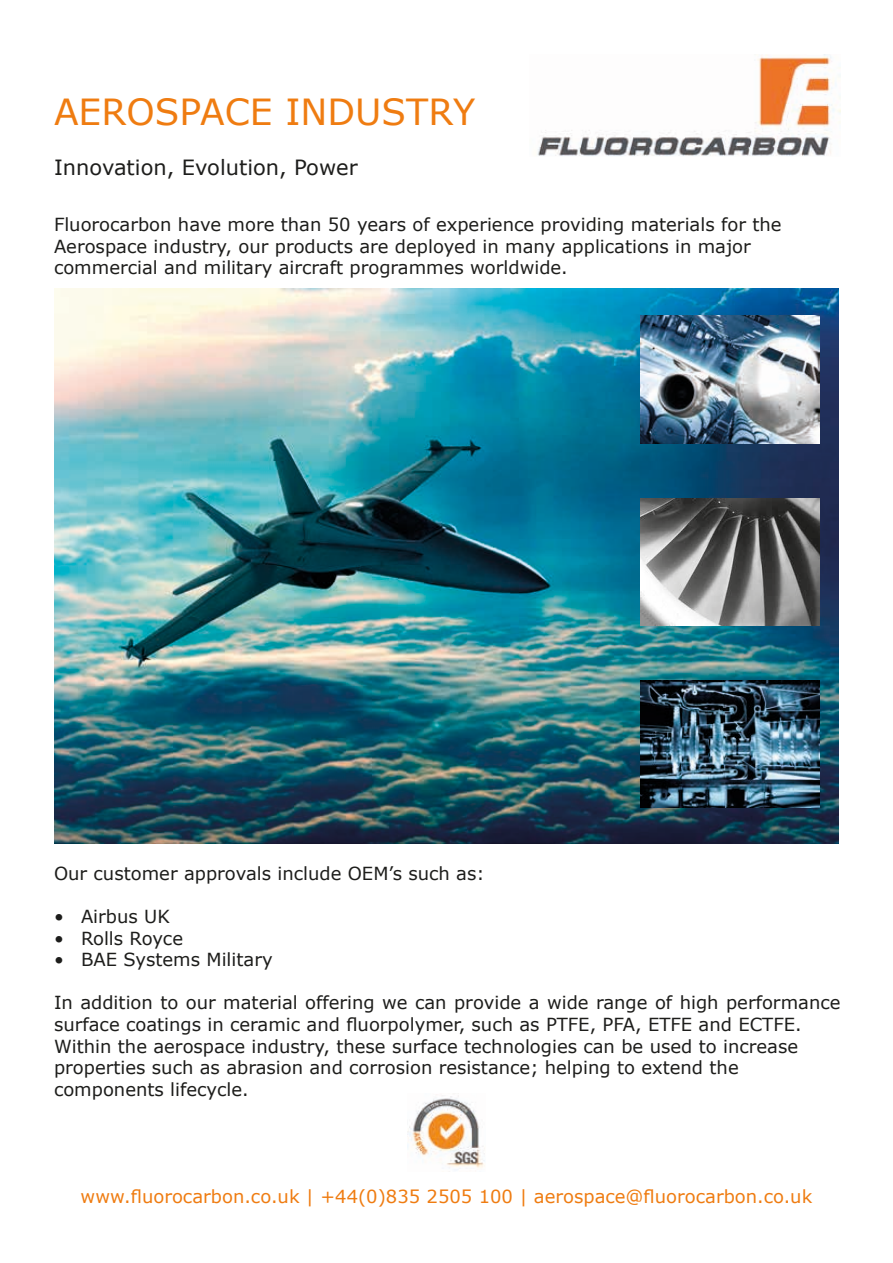
<style>
.page{position:relative;width:893px;height:1263px;background:#fff}
.page>*{position:absolute;margin:0;border:0;box-sizing:border-box;transform-origin:0 0}
.t1{font:36px "Verdana";color:#ef7c11}
.t2{font:21px "Verdana";color:#1d1d1b}
.t3{font:18px/21.6px "Verdana";color:#1d1d1b}
.t4{font:18px "Verdana";color:#ef7c11}
</style>
<div class="page">
<img style="left:537px;top:54px;width:303px;height:102px">
<img style="left:54px;top:288px;width:785px;height:555px">
<img style="left:641px;top:316px;width:178px;height:127px">
<img style="left:641px;top:680px;width:178px;height:128px">
<img style="left:641px;top:498px;width:178px;height:128px">
<img style="left:408px;top:1095px;width:77px;height:75px">
<h1 class="t1" style="left:54px;top:87px;width:423px">AEROSPACE INDUSTRY</h1>
<p class="t2" style="left:54px;top:153px;width:305px">Innovation, Evolution, Power</p>
<p class="t3" style="left:54px;top:213px;width:729px">Fluorocarbon have more than 50 years of experience providing materials for the<br>Aerospace industry, our products are deployed in many applications in major commercial and military aircraft programmes worldwide.</p>
<p class="t3" style="left:54px;top:862px;width:432px">Our customer approvals include OEM’s such as:</p>
<p class="t3" style="left:54px;top:905px;width:117px">• Airbus UK</p>
<p class="t3" style="left:54px;top:927px;width:131px">• Rolls Royce</p>
<p class="t3" style="left:54px;top:949px;width:220px">• BAE Systems Military</p>
<p class="t3" style="left:54px;top:992px;width:788px">In addition to our material offering we can provide a wide range of high performance surface coatings in ceramic and fluorpolymer, such as PTFE, PFA, ETFE and ECTFE.<br>Within the aerospace industry, these surface technologies can be used to increase properties such as abrasion and corrosion resistance; helping to extend the components lifecycle.</p>
<p class="t4" style="left:81px;top:1183px;width:733px">www.fluorocarbon.co.uk | +44(0)835 2505 100 | aerospace@fluorocarbon.co.uk</p>
</div>
